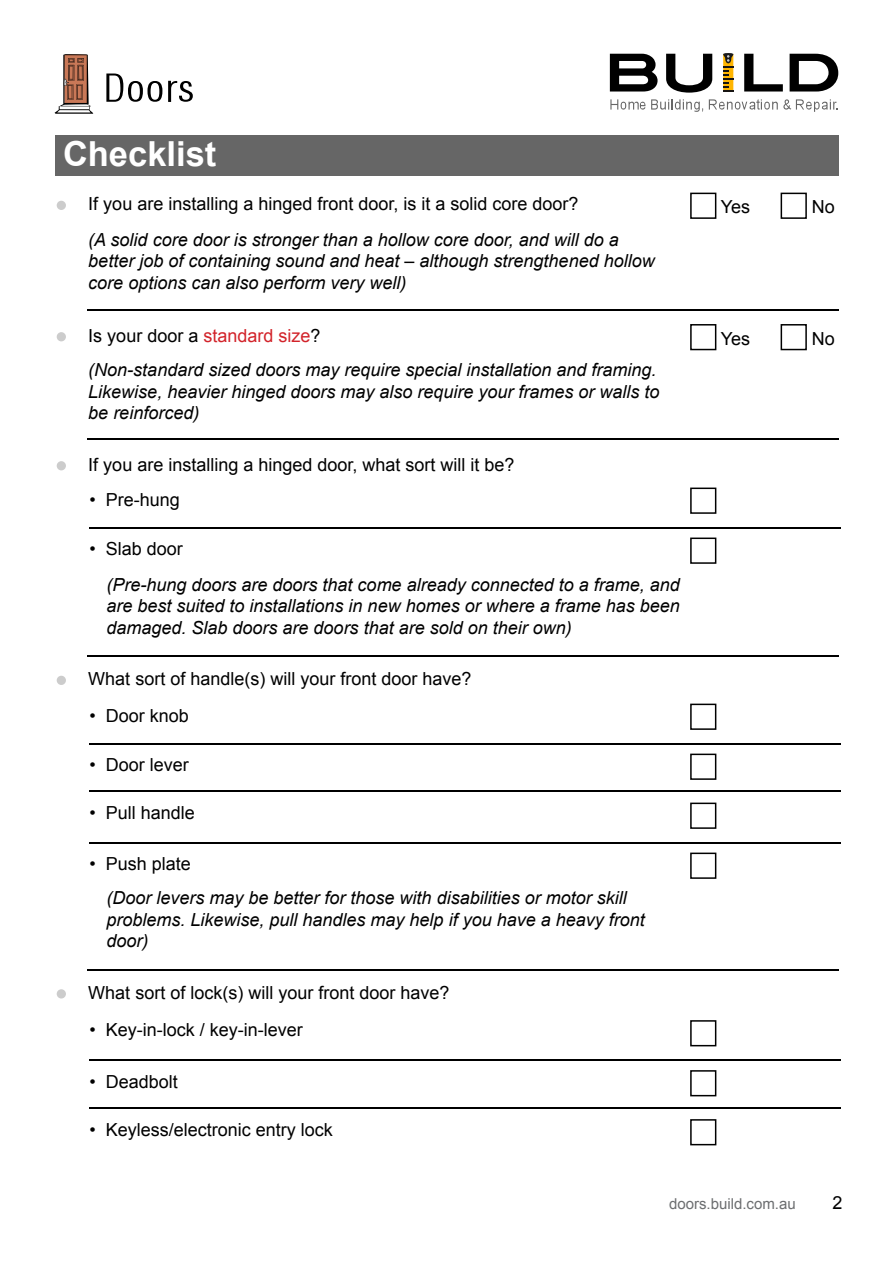
<style>
.page{position:relative;width:893px;height:1263px;background:#fff}
.page>*{position:absolute;margin:0;border:0;box-sizing:border-box;transform-origin:0 0}
.t1{font:700 34.5px "Arial";color:#fff}
.t2{font:italic 18px/21.6px "Arial";color:#000}
.t3{font:18px "Arial";color:#000}
.t4{font:15px "Arial";color:#6c6e70}
.s1{color:#d2232a}
</style>
<div class="page">
<div style="left:56px;top:135px;width:783px;height:41px;background:#666"></div>
<div style="left:57px;top:201px;width:9px;height:9px;background:#ccc;border-radius:50%"></div>
<div style="left:57px;top:332px;width:9px;height:9px;background:#ccc;border-radius:50%"></div>
<div style="left:57px;top:461px;width:9px;height:9px;background:#ccc;border-radius:50%"></div>
<div style="left:57px;top:676px;width:9px;height:9px;background:#ccc;border-radius:50%"></div>
<div style="left:57px;top:989px;width:9px;height:9px;background:#ccc;border-radius:50%"></div>
<div style="left:781px;top:193px;width:26px;height:26px;border:2px solid #000"></div>
<div style="left:690px;top:193px;width:26px;height:26px;border:2px solid #000"></div>
<div style="left:781px;top:324px;width:26px;height:26px;border:2px solid #000"></div>
<div style="left:690px;top:324px;width:26px;height:26px;border:2px solid #000"></div>
<hr style="left:87px;top:309px;width:751px;height:1px;background:#000">
<hr style="left:87px;top:438px;width:751px;height:1px;background:#000">
<hr style="left:87px;top:655px;width:751px;height:2px;background:#000">
<hr style="left:87px;top:969px;width:751px;height:1px;background:#000">
<hr style="left:89px;top:527px;width:751px;height:1px;background:#000">
<hr style="left:89px;top:743px;width:751px;height:1px;background:#000">
<hr style="left:89px;top:1059px;width:751px;height:2px;background:#000">
<hr style="left:89px;top:842px;width:751px;height:1px;background:#000">
<hr style="left:89px;top:790px;width:751px;height:2px;background:#000">
<hr style="left:89px;top:1107px;width:751px;height:1px;background:#000">
<div style="left:690px;top:488px;width:26px;height:26px;border:2px solid #000"></div>
<div style="left:690px;top:704px;width:26px;height:26px;border:2px solid #000"></div>
<div style="left:690px;top:1020px;width:26px;height:26px;border:2px solid #000"></div>
<div style="left:690px;top:802px;width:26px;height:27px;border:2px solid #000"></div>
<div style="left:690px;top:1119px;width:26px;height:26px;border:2px solid #000"></div>
<div style="left:690px;top:537px;width:26px;height:27px;border:2px solid #000"></div>
<div style="left:690px;top:754px;width:26px;height:26px;border:2px solid #000"></div>
<div style="left:690px;top:1070px;width:26px;height:26px;border:2px solid #000"></div>
<div style="left:690px;top:852px;width:26px;height:27px;border:2px solid #000"></div>
<svg style="left:610px;top:54px;width:48px;height:38px"></svg>
<svg style="left:666px;top:54px;width:46px;height:39px"></svg>
<svg style="left:744px;top:54px;width:39px;height:38px"></svg>
<svg style="left:790px;top:54px;width:48px;height:38px"></svg>
<svg style="left:723px;top:53px;width:10px;height:39px"></svg>
<svg style="left:610px;top:99px;width:35px;height:11px"></svg>
<svg style="left:651px;top:99px;width:52px;height:13px"></svg>
<svg style="left:709px;top:99px;width:129px;height:13px"></svg>
<svg style="left:106px;top:74px;width:56px;height:28px"></svg>
<svg style="left:168px;top:81px;width:25px;height:21px"></svg>
<svg style="left:55px;top:54px;width:38px;height:60px"></svg>
<h1 class="t1" style="left:63px;top:131px;width:155px">Checklist</h1>
<p class="t3" style="left:88px;top:192px;width:492px">If you are installing a hinged front door, is it a solid core door?</p>
<p class="t2" style="left:88px;top:229px;width:568px">(A solid core door is stronger than a hollow core door, and will do a better job of containing sound and heat – although strengthened hollow core options can also perform very well)</p>
<p class="t3" style="left:88px;top:323px;width:234px">Is your door a <span class="s1">standard size</span>?</p>
<p class="t2" style="left:88px;top:359px;width:573px">(Non-standard sized doors may require special installation and framing.<br>Likewise, heavier hinged doors may also require your frames or walls to be reinforced)</p>
<p class="t3" style="left:88px;top:452px;width:428px">If you are installing a hinged door, what sort will it be?</p>
<p class="t3" style="left:89px;top:488px;width:92px">• Pre-hung</p>
<p class="t3" style="left:89px;top:537px;width:95px">• Slab door</p>
<p class="t2" style="left:107px;top:574px;width:575px;text-align:justify">(Pre-hung doors are doors that come already connected to a frame, and are best suited to installations in new homes or where a frame has been damaged. Slab doors are doors that are sold on their own)</p>
<p class="t3" style="left:88px;top:667px;width:385px">What sort of handle(s) will your front door have?</p>
<p class="t3" style="left:89px;top:704px;width:101px">• Door knob</p>
<p class="t3" style="left:89px;top:753px;width:101px">• Door lever</p>
<p class="t3" style="left:89px;top:801px;width:107px">• Pull handle</p>
<p class="t3" style="left:89px;top:852px;width:103px">• Push plate</p>
<p class="t2" style="left:107px;top:887px;width:540px">(Door levers may be better for those with disabilities or motor skill problems. Likewise, pull handles may help if you have a heavy front door)</p>
<p class="t3" style="left:88px;top:981px;width:363px">What sort of lock(s) will your front door have?</p>
<p class="t3" style="left:89px;top:1017px;width:215px">• Key-in-lock / key-in-lever</p>
<p class="t3" style="left:89px;top:1070px;width:90px">• Deadbolt</p>
<p class="t3" style="left:89px;top:1118px;width:245px">• Keyless/electronic entry lock</p>
<p class="t3" style="left:721px;top:195px;width:31px">Yes</p>
<p class="t3" style="left:812px;top:195px;width:25px">No</p>
<p class="t3" style="left:721px;top:326px;width:31px">Yes</p>
<p class="t3" style="left:812px;top:326px;width:25px">No</p>
<p class="t4" style="left:669px;top:1194px;width:128px">doors.build.com.au</p>
<p class="t3" style="left:832px;top:1191px;width:12px">2</p>
</div>
